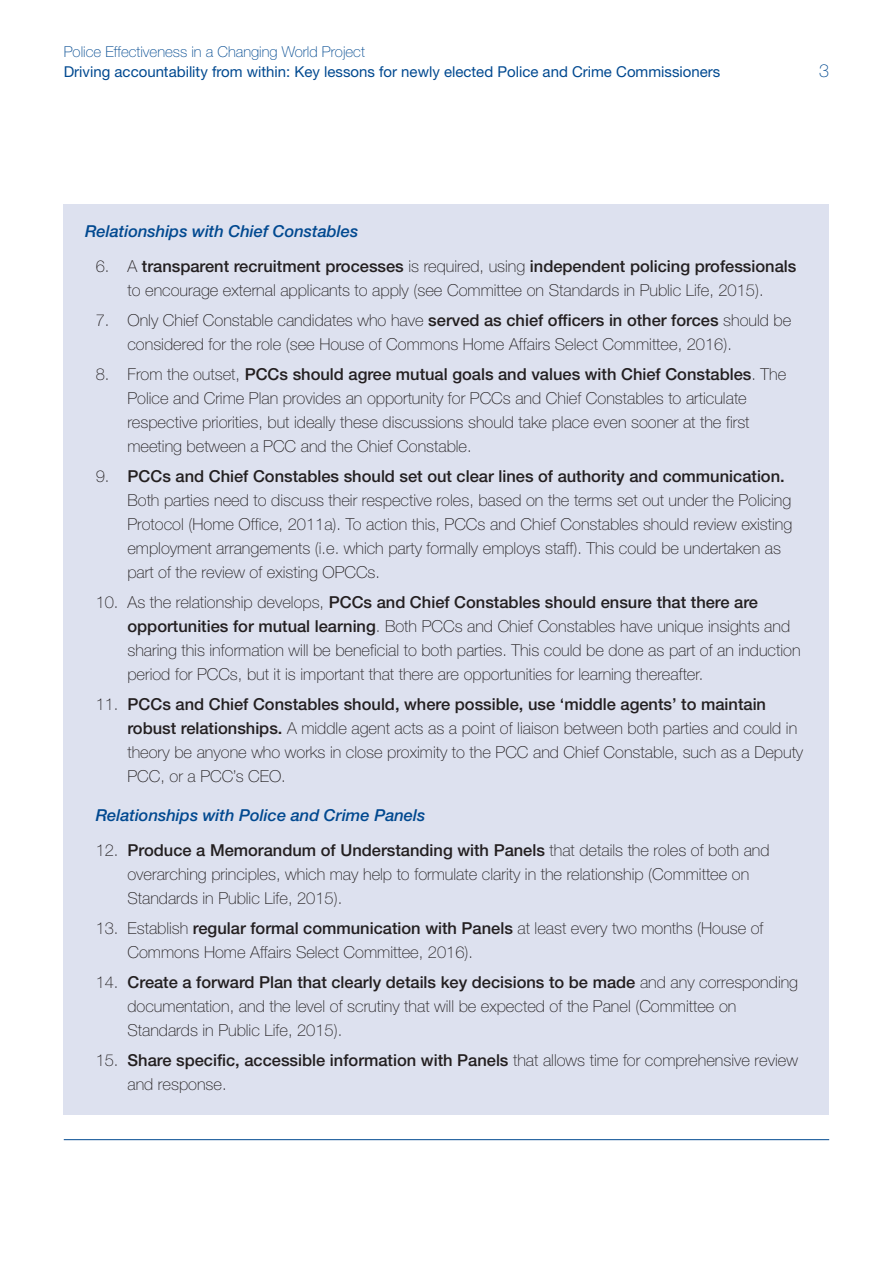
<style>
.page{position:relative;width:893px;height:1263px;background:#fff}
.page>*{position:absolute;margin:0;border:0;box-sizing:border-box;transform-origin:0 0}
.t1{font:100 18px "Helvetica Neue";color:#014990}
.t2{font:100 16.5px/24px "Helvetica Neue";color:#231f20}
.t3{font:italic 500 16.5px "Helvetica Neue";color:#014990}
.t4{font:15px "Helvetica Neue";color:#014990}
.t5{font:100 15px "Helvetica Neue";color:#014990}
.s1{font-weight:500}
</style>
<div class="page">
<hr style="left:64px;top:1139px;width:765px;height:1px;background:#014990">
<div style="left:64px;top:204px;width:765px;height:910px;background:#dde1ef"></div>
<p class="t5" style="left:64px;top:47px;width:303px">Police Effectiveness in a Changing World Project</p>
<p class="t4" style="left:64px;top:67px;width:658px">Driving accountability from within: Key lessons for newly elected Police and Crime Commissioners</p>
<p class="t1" style="left:819px;top:65px;width:12px">3</p>
<p class="t3" style="left:85px;top:225px;width:275px">Relationships with Chief Constables</p>
<p class="t2" style="left:96px;top:255px;width:702px;text-align:center">6. A <span class="s1">transparent recruitment processes</span> is required, using <span class="s1">independent policing professionals </span>to encourage external applicants to apply (see Committee on Standards in Public Life, 2015).</p>
<p class="t2" style="left:127px;top:309px;width:665px;text-indent:-32px">7. Only Chief Constable candidates who have <span class="s1">served as chief officers in other forces</span> should be considered for the role (see House of Commons Home Affairs Select Committee, 2016).</p>
<p class="t2" style="left:127px;top:363px;width:660px;text-indent:-32px">8. From the outset, <span class="s1">PCCs should agree mutual goals and values with Chief Constables</span>. The Police and Crime Plan provides an opportunity for PCCs and Chief Constables to articulate respective priorities, but ideally these discussions should take place even sooner at the first meeting between a PCC and the Chief Constable.</p>
<p class="t2" style="left:127px;top:465px;width:666px;text-indent:-32px">9. <span class="s1">PCCs and Chief Constables should set out clear lines of authority and communication.<br></span>Both parties need to discuss their respective roles, based on the terms set out under the Policing Protocol (Home Office, 2011a). To action this, PCCs and Chief Constables should review existing employment arrangements (i.e. which party formally employs staff). This could be undertaken as part of the review of existing OPCCs.</p>
<p class="t2" style="left:127px;top:592px;width:675px;text-indent:-32px">10. As the relationship develops, <span class="s1">PCCs and Chief Constables should ensure that there are opportunities for mutual learning</span>. Both PCCs and Chief Constables have unique insights and sharing this information will be beneficial to both parties. This could be done as part of an induction period for PCCs, but it is important that there are opportunities for learning thereafter.</p>
<p class="t2" style="left:127px;top:694px;width:677px;text-indent:-32px">11. <span class="s1">PCCs and Chief Constables should, where possible, use ‘middle agents’ to maintain robust relationships.</span> A middle agent acts as a point of liaison between both parties and could in theory be anyone who works in close proximity to the PCC and Chief Constable, such as a Deputy PCC, or a PCC’s CEO.</p>
<p class="t3" style="left:96px;top:809px;width:331px">Relationships with Police and Crime Panels</p>
<p class="t2" style="left:127px;top:839px;width:644px;text-indent:-32px">12. <span class="s1">Produce a Memorandum of Understanding with Panels</span> that details the roles of both and overarching principles, which may help to formulate clarity in the relationship (Committee on<br>Standards in Public Life, 2015).</p>
<p class="t2" style="left:127px;top:917px;width:638px;text-indent:-32px">13. Establish <span class="s1">regular formal communication with Panels</span> at least every two months (House of<br>Commons Home Affairs Select Committee, 2016).</p>
<p class="t2" style="left:127px;top:971px;width:672px;text-indent:-32px">14. <span class="s1">Create a forward Plan that clearly details key decisions to be made</span> and any corresponding documentation, and the level of scrutiny that will be expected of the Panel (Committee on<br>Standards in Public Life, 2015).</p>
<p class="t2" style="left:127px;top:1049px;width:672px;text-indent:-32px">15. <span class="s1">Share specific, accessible information with Panels</span> that allows time for comprehensive review and response.</p>
</div>
